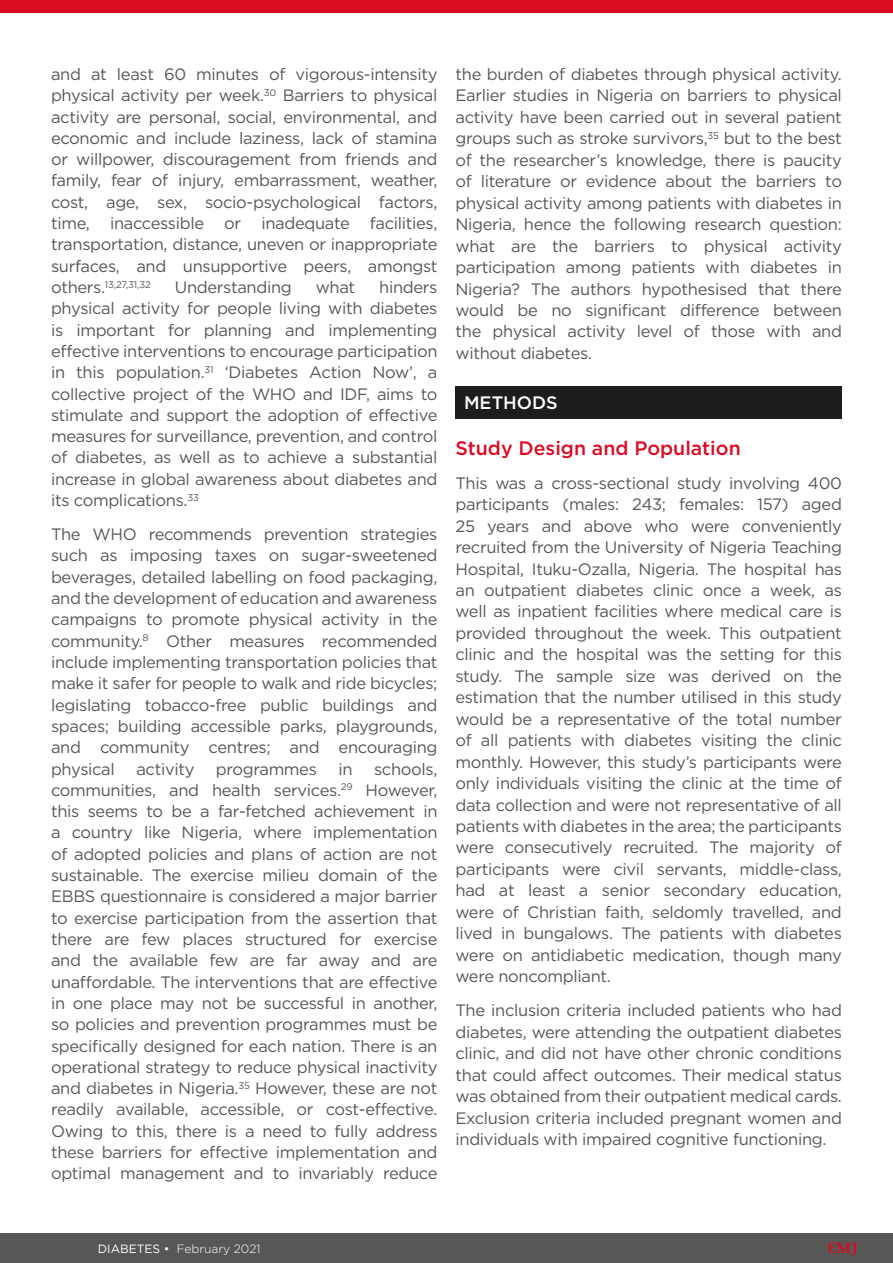
<style>
.page{position:relative;width:893px;height:1263px;background:#fff}
.page>*{position:absolute;margin:0;border:0;box-sizing:border-box;transform-origin:0 0}
.H2__Heading_2{font:500 19.5px "Gotham";color:#dc0c23}
.H1__Heading_1{font:500 18px "Gotham";color:#fff}
.Body_Text__Justifica{font:16.5px/21.3px "Gotham";letter-spacing:-.02em;color:#575756;text-align:justify}
.t1{font:700 15px "Palatino Linotype";color:#dc0c23}
.t2{font:300 12px "Gotham";color:#fff}
.Body_Text__Justifica-2{font:9.6px "Gotham";letter-spacing:-.02em;color:#575756}
.s1{font-size:16.5px}
.s2{font-weight:400}
</style>
<div class="page">
<div style="left:0;top:0;width:893px;height:13px;background:#dc0c23"></div>
<div style="left:0;top:1233px;width:893px;height:30px;background:#575756"></div>
<div style="left:455px;top:386px;width:387px;height:33px;background:#1d1d1d"></div>
<p class="Body_Text__Justifica" style="left:51px;top:63px;width:388px">and at least 60 minutes of vigorous-intensity physical activity per week.<sup>30</sup> Barriers to physical activity are personal, social, environmental, and economic and include laziness, lack of stamina or willpower, discouragement from friends and family, fear of injury, embarrassment, weather, cost, age, sex, socio-psychological factors, time, inaccessible or inadequate facilities, transportation, distance, uneven or inappropriate surfaces, and unsupportive peers, amongst</p>
<p class="Body_Text__Justifica-2" style="left:51px;top:278px;width:101px"><span class="s1">others.</span>13,27,31,32</p>
<p class="Body_Text__Justifica" style="left:175px;top:276px;width:118px">Understanding</p>
<p class="Body_Text__Justifica" style="left:316px;top:276px;width:41px">what</p>
<p class="Body_Text__Justifica" style="left:51px;top:276px;width:388px;text-indent:328px">hinders physical activity for people living with diabetes is important for planning and implementing effective interventions to encourage participation in this population.<sup>31</sup> ‘Diabetes Action Now’, a collective project of the WHO and IDF, aims to stimulate and support the adoption of effective measures for surveillance, prevention, and control of diabetes, as well as to achieve a substantial increase in global awareness about diabetes and its complications.<sup>33</sup></p>
<p class="Body_Text__Justifica" style="left:51px;top:523px;width:388px">The WHO recommends prevention strategies such as imposing taxes on sugar-sweetened beverages, detailed labelling on food packaging, and the development of education and awareness campaigns to promote physical activity in the community.<sup>8</sup> Other measures recommended include implementing transportation policies that make it safer for people to walk and ride bicycles; legislating tobacco-free public buildings and spaces; building accessible parks, playgrounds, and community centres; and encouraging physical</p>
<p class="Body_Text__Justifica" style="left:51px;top:758px;width:388px;text-indent:323px">schools, communities, and health services.<sup>29</sup> However, this seems to be a far-fetched achievement in a country like Nigeria, where implementation of adopted policies and plans of action are not sustainable. The exercise milieu domain of the EBBS questionnaire is considered a major barrier to exercise participation from the assertion that there are few places structured for exercise and the available few are far away and are unaffordable. The interventions that are effective in one place may not be successful in another, so policies and prevention programmes must be specifically designed for each nation. There is an operational strategy to reduce physical inactivity and diabetes in Nigeria.<sup>35</sup> However, these are not readily available, accessible, or cost-effective.<br>Owing to this, there is a need to fully address these barriers for effective implementation and optimal management and to invariably reduce</p>
<p class="Body_Text__Justifica" style="left:136px;top:758px;width:60px">activity</p>
<p class="Body_Text__Justifica" style="left:216px;top:758px;width:103px">programmes</p>
<p class="Body_Text__Justifica" style="left:338px;top:758px;width:16px">in</p>
<p class="Body_Text__Justifica" style="left:455px;top:63px;width:388px">the burden of diabetes through physical activity.<br>Earlier studies in Nigeria on barriers to physical activity have been carried out in several patient groups such as stroke survivors,<sup>35</sup> but to the best of the researcher’s knowledge, there is paucity of literature or evidence about the barriers to physical activity among patients with diabetes in Nigeria, hence the following research question: what are the barriers to physical activity participation among patients with diabetes in Nigeria? The authors hypothesised that there would be no significant difference between the physical activity level of those with and without diabetes.</p>
<p class="H1__Heading_1" style="left:464px;top:391px;width:95px">METHODS</p>
<p class="H2__Heading_2" style="left:455px;top:435px;width:287px">Study Design and Population</p>
<p class="Body_Text__Justifica" style="left:455px;top:472px;width:388px">This was a cross-sectional study involving 400 participants (males: 243; females: 157) aged 25 years and above who were conveniently recruited from the University of Nigeria Teaching Hospital, Ituku-Ozalla, Nigeria. The hospital has an outpatient diabetes clinic once a week, as well as inpatient facilities where medical care is provided throughout the week. This outpatient clinic and the hospital was the setting for this study. The sample size was derived on the estimation that the number utilised in this study would be a representative of the total number of all patients with diabetes visiting the clinic monthly. However, this study’s participants were only individuals visiting the clinic at the time of data collection and were not representative of all patients with diabetes in the area; the participants were consecutively recruited. The majority of participants were civil servants, middle-class, had at least a senior secondary education, were of Christian faith, seldomly travelled, and lived in bungalows. The patients with diabetes were on antidiabetic medication, though many were noncompliant.</p>
<p class="Body_Text__Justifica" style="left:455px;top:999px;width:388px">The inclusion criteria included patients who had diabetes, were attending the outpatient diabetes clinic, and did not have other chronic conditions that could affect outcomes. Their medical status was obtained from their outpatient medical cards.<br>Exclusion criteria included pregnant women and individuals with impaired cognitive functioning.</p>
<p class="t2" style="left:98px;top:1241px;width:164px"><span class="s2">DIABETES •</span> February 2021</p>
<p class="t1" style="left:827px;top:1238px;width:32px">EMJ</p>
</div>
